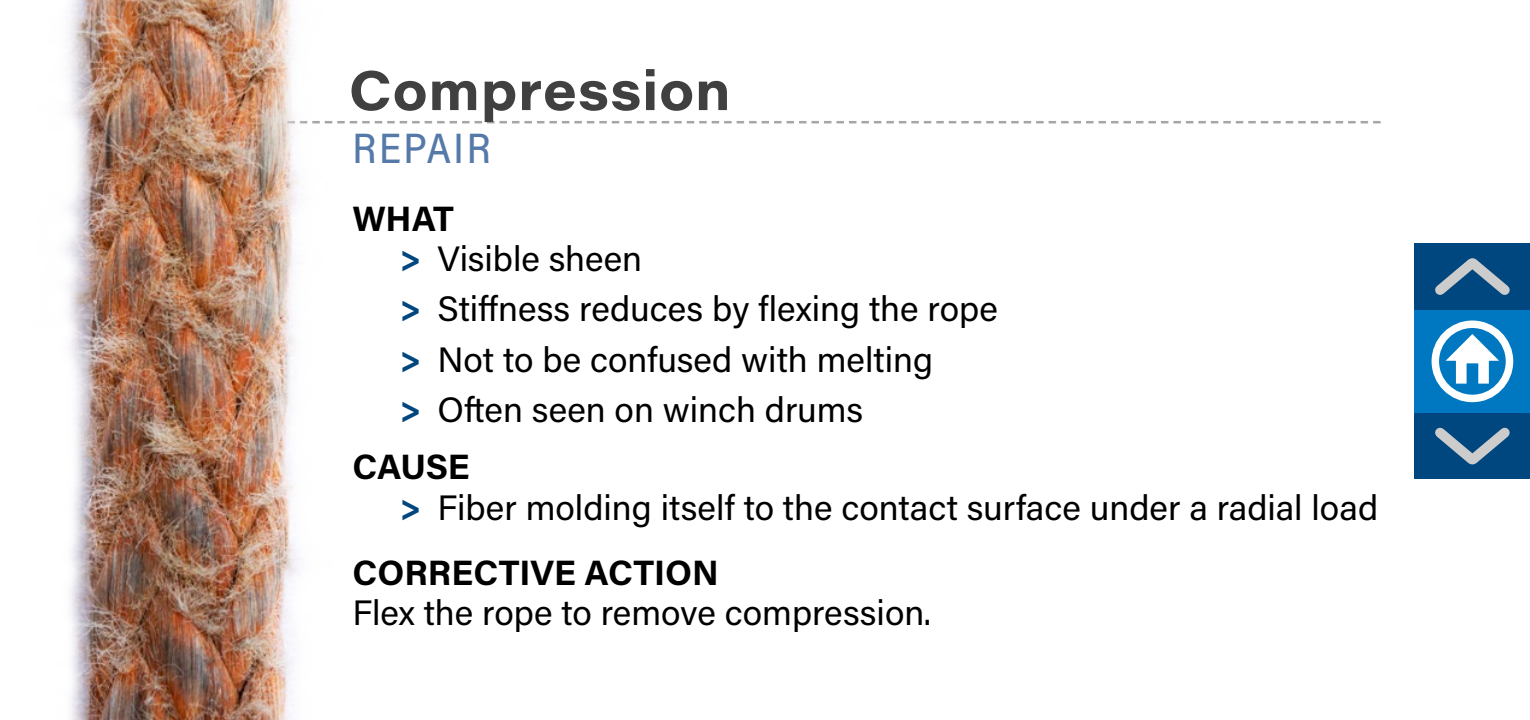
<style>
.page{position:relative;width:1530px;height:720px;background:#fff}
.page>*{position:absolute;margin:0;border:0;box-sizing:border-box;transform-origin:0 0}
.t1{font:700 55px "Acumin Pro Wide";letter-spacing:.02em;color:#404040;scale:.95 1}
.t2{font:500 42.5px "Acumin Pro Semi Cond";letter-spacing:.06em;color:#5579a8;scale:.95 1}
.t3{font:35.25px/40.5px "Acumin Pro";color:#000}
.t4{font:700 35.25px "Acumin Pro";color:#000}
.s1{font-weight:700}
.s2{font-weight:700;color:#00467f}
</style>
<div class="page">
<svg style="left:343px;top:121px;width:1038px;height:2px"></svg>
<img style="left:66px;top:0;width:277px;height:720px">
<div style="left:1415px;top:413px;width:115px;height:66px;background:#00467f"></div>
<div style="left:1415px;top:310px;width:115px;height:103px;background:#0077c1"></div>
<svg style="left:1435px;top:427px;width:75px;height:38px"></svg>
<div style="left:1415px;top:244px;width:115px;height:66px;background:#00467f"></div>
<svg style="left:1435px;top:258px;width:75px;height:37px"></svg>
<svg style="left:1446px;top:334px;width:53px;height:50px"></svg>
<div style="left:1432px;top:321px;width:81px;height:81px;border:8px solid #fff;border-radius:50%"></div>
<h1 class="t1" style="left:349px;top:51px;width:403px">Compression</h1>
<p class="t2" style="left:352px;top:119px;width:147px">REPAIR</p>
<p class="t3" style="left:400px;top:197px;width:244px;text-indent:-47px"><span class="s1">WHAT<br></span><span class="s2">&gt;</span> Visible sheen</p>
<p class="t3" style="left:400px;top:283px;width:600px;line-height:50.2px"><span class="s2">&gt;</span> Stiffness reduces by flexing the rope <span class="s2">&gt;</span> Not to be confused with melting<br><span class="s2">&gt;</span> Often seen on winch drums</p>
<p class="t3" style="left:400px;top:445px;width:980px;text-indent:-47px"><span class="s1">CAUSE<br></span><span class="s2">&gt;</span> Fiber molding itself to the contact surface under a radial load</p>
<p class="t4" style="left:352px;top:548px;width:368px">CORRECTIVE ACTION</p>
<p class="t3" style="left:352px;top:591px;width:580px">Flex the rope to remove compression.</p>
</div>
